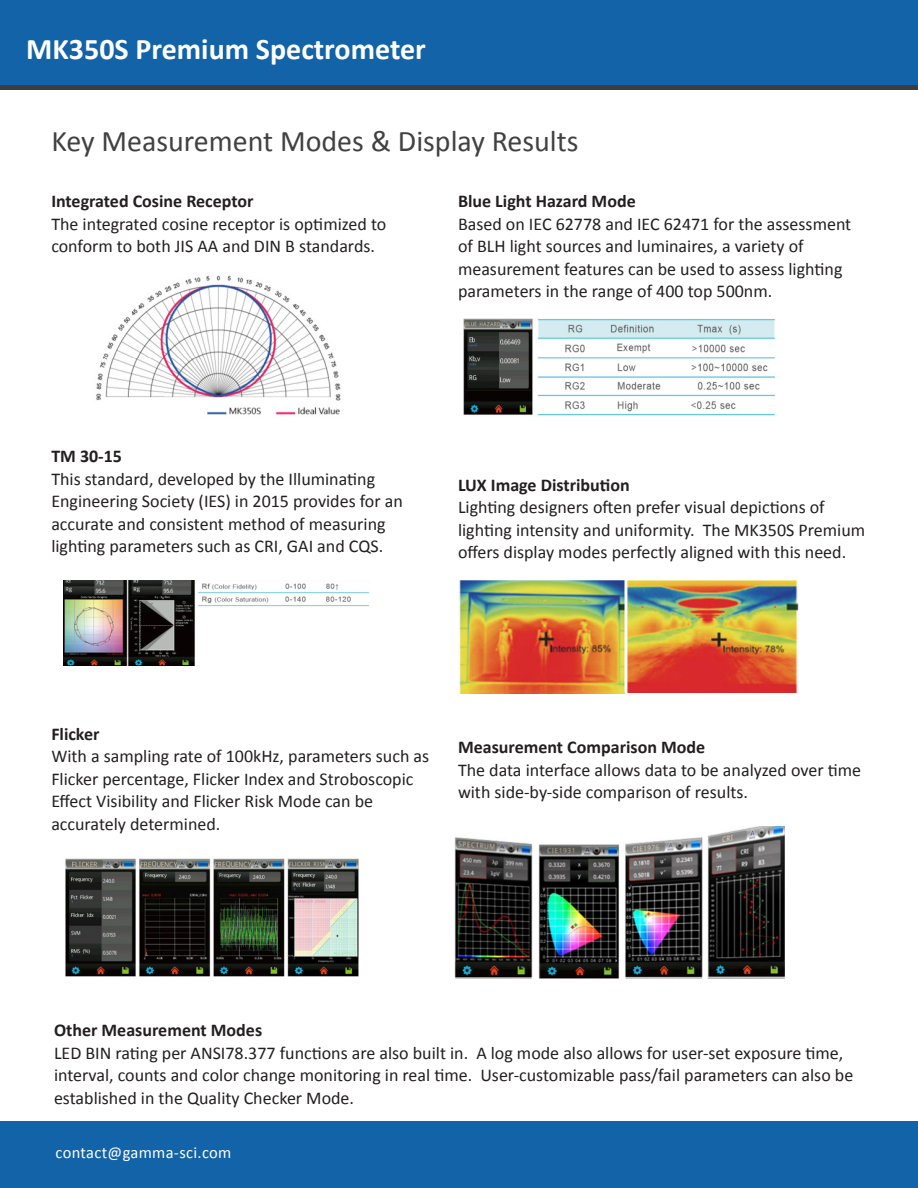
<style>
.page{position:relative;width:918px;height:1188px;background:#fff}
.page>*{position:absolute;margin:0;border:0;box-sizing:border-box;transform-origin:0 0}
.t1{font:30px "Calibri";color:#414141}
.t2{font:700 30px "Calibri";color:#fff}
.t3{font:18px/22.5px "Calibri";color:#231f20}
.t4{font:700 18px "Calibri";color:#231f20}
.t5{font:16.5px "Calibri";letter-spacing:.02em;color:#fff}
</style>
<div class="page">
<div style="left:0;top:0;width:918px;height:85px;background:#1363a8"></div>
<div style="left:0;top:85px;width:918px;height:5px;background:#3e3e3f"></div>
<div style="left:0;top:1121px;width:918px;height:67px;background:#1363a8"></div>
<img style="left:64px;top:581px;width:306px;height:85px">
<img style="left:96px;top:275px;width:245px;height:140px">
<img style="left:65px;top:858px;width:294px;height:119px">
<img style="left:464px;top:318px;width:311px;height:98px">
<img style="left:458px;top:580px;width:167px;height:113px">
<img style="left:628px;top:580px;width:170px;height:113px">
<img style="left:455px;top:826px;width:329px;height:152px">
<p class="t2" style="left:26px;top:28px;width:401px">MK350S Premium Spectrometer</p>
<p class="t1" style="left:51px;top:120px;width:529px">Key Measurement Modes &amp; Display Results</p>
<p class="t4" style="left:51px;top:189px;width:204px">Integrated Cosine Receptor</p>
<p class="t3" style="left:51px;top:212px;width:337px">The integrated cosine receptor is optimized to conform to both JIS AA and DIN B standards.</p>
<p class="t4" style="left:458px;top:189px;width:179px">Blue Light Hazard Mode</p>
<p class="t3" style="left:458px;top:212px;width:395px">Based on IEC 62778 and IEC 62471 for the assessment of BLH light sources and luminaires, a variety of measurement features can be used to assess lighting parameters in the range of 400 top 500nm.</p>
<p class="t4" style="left:51px;top:444px;width:72px">TM 30-15</p>
<p class="t3" style="left:51px;top:467px;width:353px">This standard, developed by the Illuminating Engineering Society (IES) in 2015 provides for an accurate and consistent method of measuring lighting parameters such as CRI, GAI and CQS.</p>
<p class="t4" style="left:458px;top:472px;width:173px">LUX Image Distribution</p>
<p class="t3" style="left:458px;top:496px;width:409px">Lighting designers often prefer visual depictions of lighting intensity and uniformity. The MK350S Premium offers display modes perfectly aligned with this need.</p>
<p class="t4" style="left:51px;top:721px;width:50px">Flicker</p>
<p class="t3" style="left:51px;top:745px;width:379px">With a sampling rate of 100kHz, parameters such as Flicker percentage, Flicker Index and Stroboscopic Effect Visibility and Flicker Risk Mode can be accurately determined.</p>
<p class="t4" style="left:458px;top:735px;width:249px">Measurement Comparison Mode</p>
<p class="t3" style="left:458px;top:758px;width:405px">The data interface allows data to be analyzed over time with side-by-side comparison of results.</p>
<p class="t4" style="left:54px;top:1017px;width:210px">Other Measurement Modes</p>
<p class="t3" style="left:54px;top:1041px;width:801px">LED BIN rating per ANSI78.377 functions are also built in. A log mode also allows for user-set exposure time, interval, counts and color change monitoring in real time. User-customizable pass/fail parameters can also be established in the Quality Checker Mode.</p>
<p class="t5" style="left:56px;top:1141px;width:177px">contact@gamma-sci.com</p>
</div>
